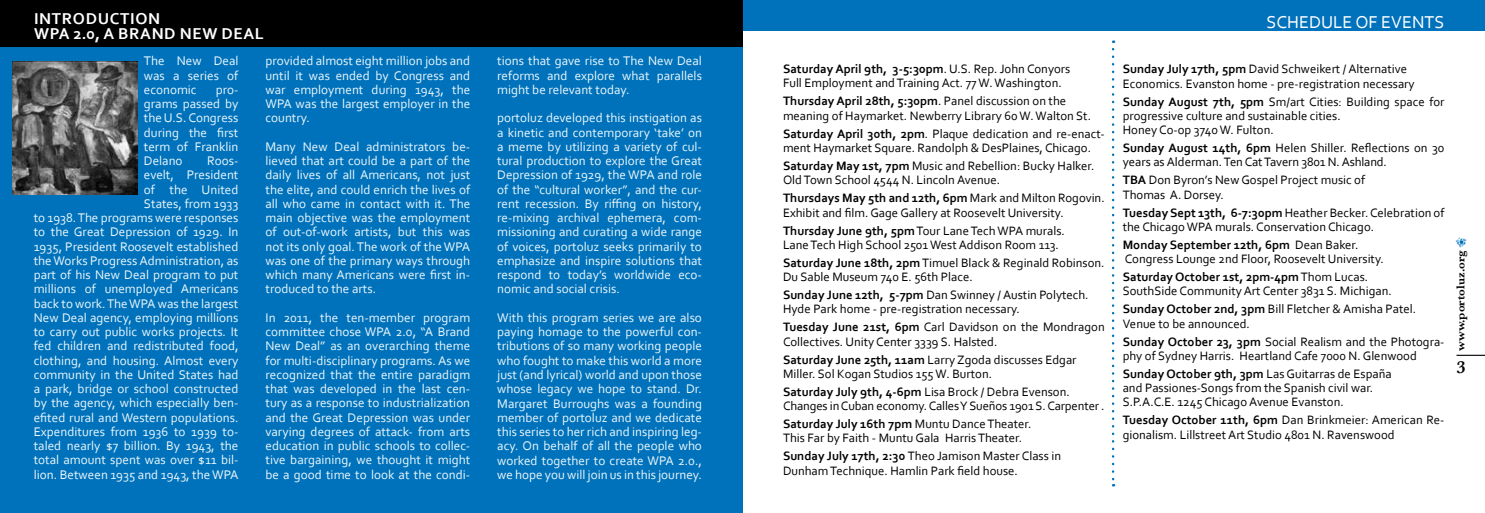
<style>
.page{position:relative;width:1485px;height:513px;background:#fff}
.page>*{position:absolute;margin:0;border:0;box-sizing:border-box;transform-origin:0 0}
.t1{font:18px "Corbel";color:#fff}
.t2{font:600 18px "Baskerville";color:#000}
.t3{font:700 16.5px/15px "Corbel";letter-spacing:.04em;color:#fff}
.t4{font:13.2px/14.2px "Corbel";color:#ecf7fa;text-align:justify}
.t5{font:12.75px/14.2px "Corbel";color:#000}
.t6{font:600 12px "Baskerville";color:#000}
.s1{font-weight:700}
</style>
<div class="page">
<svg style="left:1457px;top:355px;width:28px;height:1px"></svg>
<img style="left:1455px;top:237px;width:12px;height:11px">
<div style="left:0;top:0;width:1485px;height:31px;background:#0072bc"></div>
<svg style="left:1112px;top:49px;width:2px;height:437px"></svg>
<div style="left:0;top:0;width:742px;height:513px;background:#0072bc"></div>
<img style="left:12px;top:61px;width:125px;height:134px">
<div style="left:0;top:0;width:742px;height:47px;background:#000"></div>
<p class="t3" style="left:34px;top:11px;width:231px">Introduction<br>WPA 2.0, a Brand N ew Deal</p>
<p class="t4" style="left:144px;top:53px;width:96px">The New Deal was a series of economic</p>
<p class="t4" style="left:144px;top:82px;width:96px;text-indent:72px">pro&shy;grams passed by the U.S. Congress during the first term of Franklin Delano</p>
<p class="t4" style="left:34px;top:153px;width:206px;text-align:right">Roos-<br>evelt, President<br>of the United<br>States, from 1933<br>to 1938. The programs were responses to the Great Depression of 1929. In<br>1935, President Roosevelt established the Works Progress Administration, as part of his New Deal program to put millions of unemployed Americans back to work. The WPA was the largest<br>New Deal agency, employing millions to carry out public works projects. It fed children and redistributed food, clothing, and housing. Almost every community in the United States had a park, bridge or school constructed by the agency, which especially ben&shy;efited rural and Western populations.<br>Expenditures from 1936 to 1939 to&shy;taled nearly $7 billion. By 1943, the total amount spent was over $11 bil&shy;lion. Between 1935 and 1943, the WPA</p>
<p class="t4" style="left:265px;top:54px;width:206px">provided almost eight million jobs and until it was ended by Congress and war employment during 1943, the WPA was the largest employer in the country.</p>
<p class="t4" style="left:265px;top:139px;width:206px">Many New Deal administrators be&shy;lieved that art could be a part of the daily lives of all Americans, not just the elite, and could enrich the lives of all who came in contact with it. The main objective was the employment of out-of-work artists, but this was not its only goal. The work of the WPA was one of the primary ways through which many Americans were first in&shy;troduced to the arts.</p>
<p class="t4" style="left:265px;top:310px;width:206px">In 2011, the ten-member program committee chose WPA 2.0, “A Brand New Deal” as an overarching theme for multi-disciplinary programs. As we recognized that the entire paradigm that was developed in the last cen&shy;tury as a response to industrialization and the Great Depression was under varying degrees of attack- from arts education in public schools to collec&shy;tive bargaining, we thought it might be a good time to look at the condi-</p>
<p class="t4" style="left:497px;top:54px;width:206px">tions that gave rise to The New Deal reforms and explore what parallels might be relevant today.</p>
<p class="t4" style="left:497px;top:111px;width:206px">portoluz developed this instigation as a kinetic and contemporary ‘take’ on a meme by utilizing a variety of cul&shy;tural production to explore the Great Depression of 1929, the WPA and role of the “cultural worker”, and the cur&shy;rent recession. By riffing on history, re-mixing archival ephemera, com&shy;missioning and curating a wide range of voices, portoluz seeks primarily to emphasize and inspire solutions that respond to today’s worldwide eco&shy;nomic and social crisis.</p>
<p class="t4" style="left:497px;top:310px;width:206px">With this program series we are also paying homage to the powerful con&shy;tributions of so many working people who fought to make this world a more just (and lyrical) world and upon those whose legacy we hope to stand. Dr.<br>Margaret Burroughs was a founding member of portoluz and we dedicate this series to her rich and inspiring leg&shy;acy. On behalf of all the people who worked together to create WPA 2.0., we hope you will join us in this journey.</p>
<p class="t5" style="left:783px;top:62px;width:289px"><span class="s1">Saturday April 9th, 3-5:30pm</span>. U.S. Rep. John Conyors<br>Full Employment and Training Act. 77 W. Washington.</p>
<p class="t5" style="left:783px;top:94px;width:310px"><span class="s1">Thursday April 28th, 5:30pm</span>. Panel discussion on the meaning of Haymarket. Newberry Library 60 W. Walton St.</p>
<p class="t5" style="left:783px;top:126px;width:323px"><span class="s1">Saturday April 30th, 2pm</span>. Plaque dedication and re-enact&shy;ment Haymarket Square. Randolph &amp; DesPlaines, Chicago.</p>
<p class="t5" style="left:783px;top:158px;width:313px"><span class="s1">Saturday May 1st, 7pm</span> Music and Rebellion: Bucky Halker.<br>Old Town School 4544 N. Lincoln Avenue.</p>
<p class="t5" style="left:783px;top:191px;width:323px"><span class="s1">Thursdays May 5th and 12th, 6pm</span> Mark and Milton Rogovin.<br>Exhibit and film. Gage Gallery at Roosevelt University.</p>
<p class="t5" style="left:783px;top:223px;width:283px"><span class="s1">Thursday June 9th, 5pm</span> Tour Lane Tech WPA murals.<br>Lane Tech High School 2501 West Addison Room 113.</p>
<p class="t5" style="left:783px;top:255px;width:323px"><span class="s1">Saturday June 18th, 2pm</span> Timuel Black &amp; Reginald Robinson.<br>Du Sable Museum 740 E. 56th Place.</p>
<p class="t5" style="left:783px;top:287px;width:307px"><span class="s1">Sunday June 12th, 5-7pm</span> Dan Swinney / Austin Polytech.<br>Hyde Park home - pre-registration necessary.</p>
<p class="t5" style="left:783px;top:320px;width:323px"><span class="s1">Tuesday June 21st, 6pm</span> Carl Davidson on the Mondragon<br>Collectives. Unity Center 3339 S. Halsted.</p>
<p class="t5" style="left:783px;top:352px;width:295px"><span class="s1">Saturday June 25th, 11am</span> Larry Zgoda discusses Edgar<br>Miller. Sol Kogan Studios 155 W. Burton.</p>
<p class="t5" style="left:783px;top:384px;width:323px"><span class="s1">Saturday July 9th, 4-6pm</span> Lisa Brock / Debra Evenson.<br>Changes in Cuban economy. Calles Y Sueños 1901 S. Carpenter .</p>
<p class="t5" style="left:783px;top:416px;width:250px"><span class="s1">Saturday July 16th 7pm</span> Muntu Dance Theater.<br>This Far by Faith - Muntu Gala Harris Theater.</p>
<p class="t5" style="left:783px;top:449px;width:280px"><span class="s1">Sunday July 17th, 2:30</span> Theo Jamison Master Class in<br>Dunham Technique. Hamlin Park field house.</p>
<h1 class="t1" style="left:1267px;top:11px;width:179px">SCHEDULE OF EVENTS</h1>
<p class="t5" style="left:1123px;top:62px;width:293px"><span class="s1">Sunday July 17th, 5pm</span> David Schweikert / Alternative<br>Economics. Evanston home - pre-registration necessary</p>
<p class="t5" style="left:1123px;top:94px;width:323px"><span class="s1">Sunday August 7th, 5pm</span> Sm/art Cities: Building space for progressive culture and sustainable cities.<br>Honey Co-op 3740 W. Fulton.</p>
<p class="t5" style="left:1123px;top:140px;width:323px"><span class="s1">Sunday August 14th, 6pm</span> Helen Shiller. Reflections on 30 years as Alderman. Ten Cat Tavern 3801 N. Ashland.</p>
<p class="t5" style="left:1123px;top:173px;width:244px"><span class="s1">TBA</span> Don Byron’s New Gospel Project music of<br>Thomas A. Dorsey.</p>
<p class="t5" style="left:1123px;top:205px;width:323px"><span class="s1">Tuesday Sept 13th, 6-7:30pm</span> Heather Becker. Celebration of the Chicago WPA murals. Conservation Chicago.</p>
<p class="t5" style="left:1123px;top:237px;width:263px"><span class="s1">Monday September 12th, 6pm</span> Dean Baker.<br>Congress Lounge 2nd Floor, Roosevelt University.</p>
<p class="t5" style="left:1123px;top:269px;width:271px"><span class="s1">Saturday October 1st, 2pm-4pm</span> Thom Lucas.<br>SouthSide Community Art Center 3831 S. Michigan.</p>
<p class="t5" style="left:1123px;top:302px;width:295px"><span class="s1">Sunday October 2nd, 3pm</span> Bill Fletcher &amp; Amisha Patel.<br>Venue to be announced.</p>
<p class="t5" style="left:1123px;top:334px;width:323px"><span class="s1">Sunday October 23, 3pm</span> Social Realism and the Photogra&shy;phy of Sydney Harris. Heartland Cafe 7000 N. Glenwood</p>
<p class="t5" style="left:1123px;top:366px;width:270px"><span class="s1">Sunday October 9th, 3pm</span> Las Guitarras de España and Passiones-Songs from the Spanish civil war.<br>S.P.A.C.E. 1245 Chicago Avenue Evanston.</p>
<p class="t5" style="left:1123px;top:413px;width:323px"><span class="s1">Tuesday October 11th, 6pm</span> Dan Brinkmeier: American Re&shy;gionalism. Lillstreet Art Studio 4801 N. Ravenswood</p>
<p class="t6" style="left:1454px;top:351px;width:102px;rotate:-90deg">www.portoluz.org</p>
<h1 class="t2" style="left:1456px;top:357px;width:10px">3</h1>
</div>
